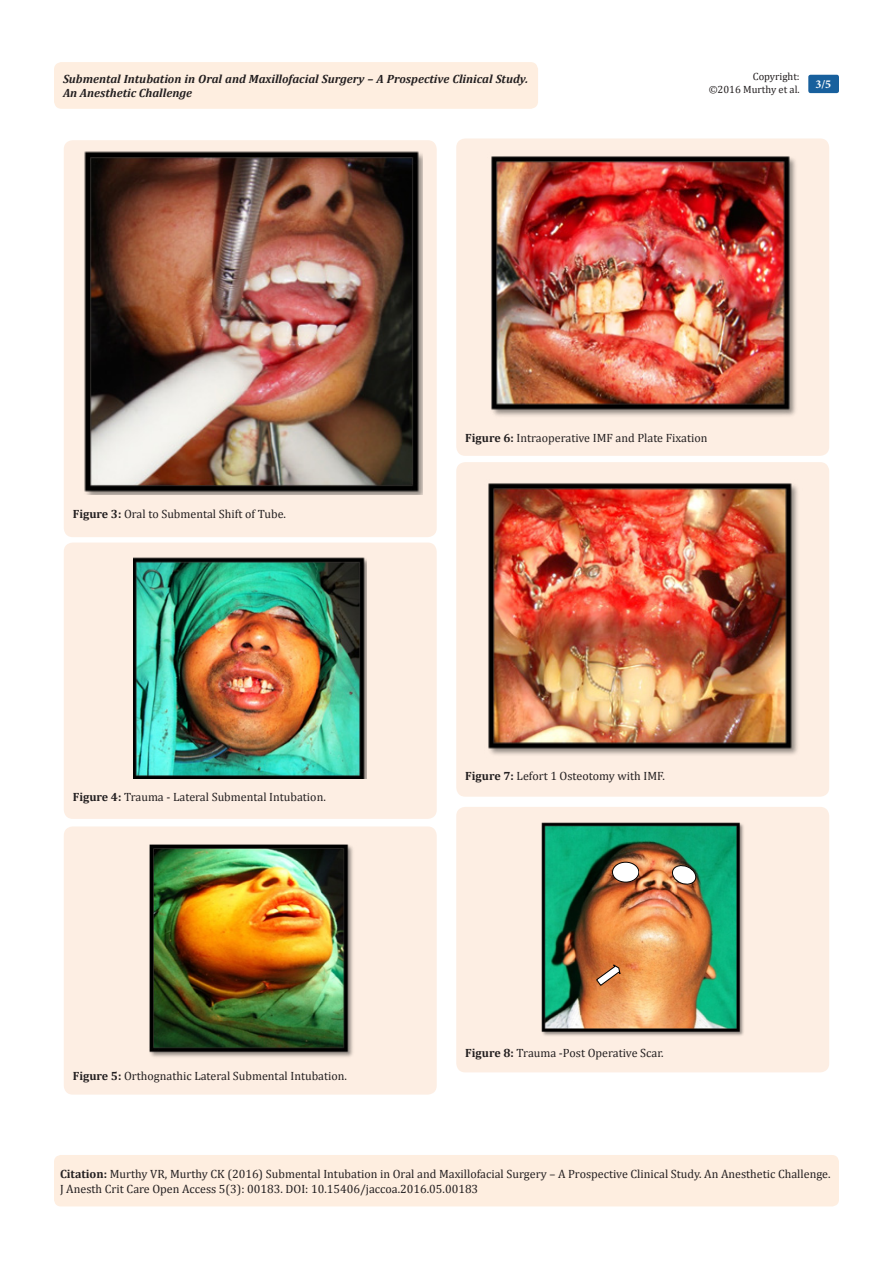
<style>
.page{position:relative;width:893px;height:1263px;background:#fff}
.page>*{position:absolute;margin:0;border:0;box-sizing:border-box;transform-origin:0 0}
.Citation{font:12px/14.4px "Cambria";color:#231f20}
.t1{font:italic 700 12px/14.4px "Cambria";color:#231f20}
.t2{font:700 12px "Minion Pro";color:#fff}
.t3{font:10.5px/12.6px "Cambria";color:#231f20;text-align:right}
.s1{font-weight:700}
</style>
<div class="page">
<div style="left:54px;top:62px;width:484px;height:47px;background:#feeee0;border-radius:8px"></div>
<div style="left:808px;top:75px;width:31px;height:18px;background:#18609d;border-radius:2px"></div>
<div style="left:54px;top:1155px;width:785px;height:51px;background:#feeee0;border-radius:7px"></div>
<div style="left:64px;top:140px;width:373px;height:397px;background:#fdeee3;border-radius:9px"></div>
<img style="left:84px;top:151px;width:338px;height:344px">
<div style="left:64px;top:542px;width:373px;height:277px;background:#fdeee3;border-radius:9px"></div>
<img style="left:133px;top:557px;width:233px;height:222px">
<div style="left:64px;top:826px;width:373px;height:268px;background:#fdeee3;border-radius:9px"></div>
<img style="left:149px;top:844px;width:204px;height:213px">
<div style="left:456px;top:138px;width:373px;height:318px;background:#fdeee3;border-radius:9px"></div>
<img style="left:491px;top:156px;width:305px;height:260px">
<div style="left:456px;top:462px;width:373px;height:335px;background:#fdeee3;border-radius:9px"></div>
<img style="left:488px;top:483px;width:310px;height:272px">
<div style="left:456px;top:807px;width:373px;height:265px;background:#fdeee3;border-radius:9px"></div>
<img style="left:541px;top:822px;width:203px;height:214px">
<div style="left:612px;top:862px;width:27px;height:20px;background:#fff;border-radius:50%"></div>
<div style="left:612px;top:862px;width:27px;height:20px;border:1px solid #000;border-radius:50%"></div>
<svg style="left:671px;top:864px;width:27px;height:22px"></svg>
<svg style="left:596px;top:964px;width:25px;height:22px"></svg>
<p class="t3" style="left:709px;top:70px;width:93px">Copyright:<br>©2016 Murthy et al.</p>
<p class="t1" style="left:63px;top:71px;width:467px">Submental Intubation in Oral and Maxillofacial Surgery – A Prospective Clinical Study.<br>An Anesthetic Challenge</p>
<p class="t2" style="left:815px;top:76px;width:17px">3/5</p>
<p class="Citation" style="left:73px;top:506px;width:215px"><span class="s1">Figure 3:</span> Oral to Submental Shift of Tube.</p>
<p class="Citation" style="left:73px;top:790px;width:255px"><span class="s1">Figure 4:</span> Trauma - Lateral Submental Intubation.</p>
<p class="Citation" style="left:73px;top:1068px;width:276px"><span class="s1">Figure 5:</span> Orthognathic Lateral Submental Intubation.</p>
<p class="Citation" style="left:465px;top:430px;width:244px"><span class="s1">Figure 6:</span> Intraoperative IMF and Plate Fixation</p>
<p class="Citation" style="left:465px;top:768px;width:201px"><span class="s1">Figure 7:</span> Lefort 1 Osteotomy with IMF.</p>
<p class="Citation" style="left:465px;top:1046px;width:200px"><span class="s1">Figure 8:</span> Trauma -Post Operative Scar.</p>
<p class="Citation" style="left:60px;top:1167px;width:772px"><span class="s1">Citation:</span> Murthy VR, Murthy CK (2016) Submental Intubation in Oral and Maxillofacial Surgery – A Prospective Clinical Study. An Anesthetic Challenge.<br>J Anesth Crit Care Open Access 5(3): 00183. DOI: 10.15406/jaccoa.2016.05.00183</p>
</div>
